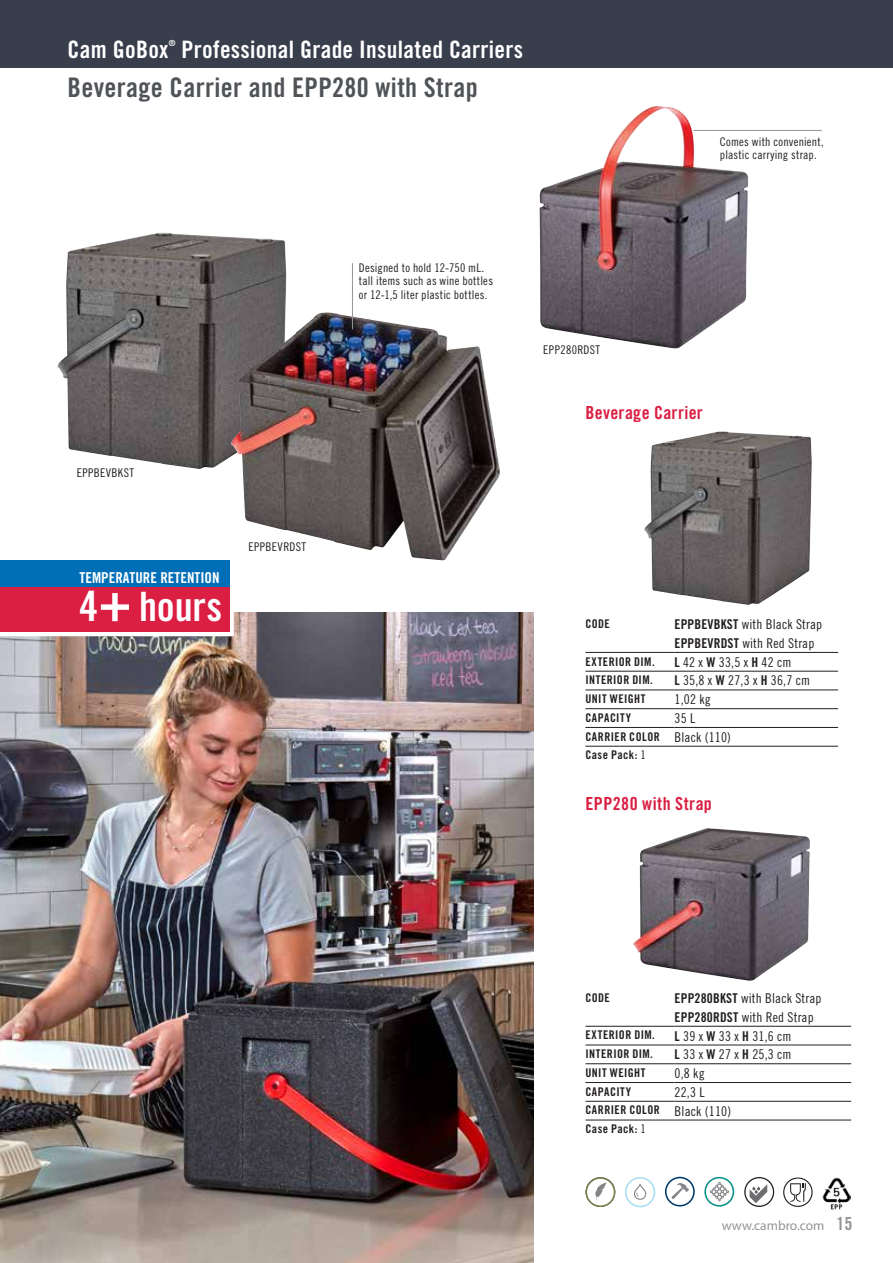
<style>
.page{position:relative;width:893px;height:1263px;background:#fff}
.page>*{position:absolute;margin:0;border:0;box-sizing:border-box;transform-origin:0 0}
.t1{font:40.5px "Trade Gothic LT Std Bd Cn 20";letter-spacing:-.005em;color:#fff}
.t2{font:27px "Trade Gothic LT Std Bd Cn 20";letter-spacing:.015em;color:#505357}
.t3{font:24px "Trade Gothic LT Std Bd Cn 20";letter-spacing:.015em;color:#fff}
.t4{font:18px "Trade Gothic LT Std Bd Cn 20";letter-spacing:.025em;color:#da1f43}
.t5{font:15px "Trade Gothic LT Std Bd Cn 20";color:#fff}
.t6{font:13.5px/18.8px "Trade Gothic LT Std Cn 18";letter-spacing:.015em;color:#231f20}
.t7{font:13.5px "Myriad Pro";color:#939598}
.t8{font:12px/18.8px "Trade Gothic LT Std Bd Cn 20";letter-spacing:.035em;color:#231f20}
.t9{font:12px/13.5px "Trade Gothic LT Std Cn 18";letter-spacing:.02em;color:#231f20}
.t10{font:8.4px "Trade Gothic LT Std Bd Cn 20";color:#fff}
.s1{font-size:42px}
.s2{font-size:55.5px}
.s3{font-family:"Trade Gothic LT Std Bd Cn 20"}
.s4{font-family:"Trade Gothic LT Std Cn 18";font-size:13.5px}
.s5{font-family:"Trade Gothic LT Std Cn 18"}
.s6{font-family:"Trade Gothic LT Std Bd Cn 20";font-size:18px}
</style>
<div class="page">
<img style="left:0;top:612px;width:534px;height:651px">
<img style="left:539px;top:106px;width:209px;height:243px">
<img style="left:633px;top:828px;width:177px;height:153px">
<img style="left:644px;top:431px;width:168px;height:174px">
<div style="left:0;top:0;width:893px;height:68px;background:#383e4c"></div>
<svg style="left:0;top:560px;width:236px;height:78px"></svg>
<svg style="left:585px;top:1177px;width:30px;height:30px"></svg>
<svg style="left:625px;top:1177px;width:30px;height:30px"></svg>
<svg style="left:665px;top:1177px;width:30px;height:29px"></svg>
<svg style="left:704px;top:1177px;width:30px;height:29px"></svg>
<img style="left:823px;top:1177px;width:27px;height:32px">
<svg style="left:750px;top:1184px;width:17px;height:19px"></svg>
<div style="left:744px;top:1177px;width:30px;height:30px;border:1px solid #231f20;border-radius:50%"></div>
<svg style="left:783px;top:1177px;width:30px;height:30px"></svg>
<img style="left:57px;top:233px;width:229px;height:236px">
<div style="left:0;top:561px;width:230px;height:70px;background:#da1f43"></div>
<div style="left:0;top:561px;width:230px;height:26px;background:#006fb8"></div>
<img style="left:231px;top:312px;width:269px;height:248px">
<hr style="left:585px;top:690px;width:89px;height:1px;background:#231f20">
<hr style="left:674px;top:690px;width:164px;height:1px;background:#231f20">
<hr style="left:585px;top:671px;width:89px;height:1px;background:#231f20">
<hr style="left:674px;top:671px;width:164px;height:1px;background:#231f20">
<hr style="left:585px;top:708px;width:89px;height:1px;background:#231f20">
<hr style="left:674px;top:708px;width:164px;height:1px;background:#231f20">
<hr style="left:585px;top:727px;width:89px;height:1px;background:#231f20">
<hr style="left:674px;top:727px;width:164px;height:1px;background:#231f20">
<hr style="left:585px;top:652px;width:89px;height:1px;background:#231f20">
<hr style="left:674px;top:652px;width:164px;height:1px;background:#231f20">
<hr style="left:585px;top:746px;width:89px;height:1px;background:#231f20">
<hr style="left:674px;top:746px;width:164px;height:1px;background:#231f20">
<hr style="left:585px;top:1063px;width:90px;height:1px;background:#231f20">
<hr style="left:675px;top:1063px;width:176px;height:1px;background:#231f20">
<hr style="left:585px;top:1045px;width:90px;height:1px;background:#231f20">
<hr style="left:675px;top:1045px;width:176px;height:1px;background:#231f20">
<hr style="left:585px;top:1082px;width:90px;height:1px;background:#231f20">
<hr style="left:675px;top:1082px;width:176px;height:1px;background:#231f20">
<hr style="left:585px;top:1101px;width:90px;height:1px;background:#231f20">
<hr style="left:675px;top:1101px;width:176px;height:1px;background:#231f20">
<hr style="left:585px;top:1026px;width:90px;height:1px;background:#231f20">
<hr style="left:675px;top:1026px;width:176px;height:1px;background:#231f20">
<hr style="left:585px;top:1120px;width:90px;height:1px;background:#231f20">
<hr style="left:675px;top:1120px;width:176px;height:1px;background:#231f20">
<hr style="left:693px;top:130px;width:129px;height:1px;background:#939598">
<hr style="left:352px;top:263px;width:1px;height:66px;background:#939598">
<h3 class="t3" style="left:68px;top:35px;width:103px">Cam GoBox</h3>
<p class="t10" style="left:169px;top:38px;width:8px">®</p>
<h3 class="t3" style="left:181px;top:35px;width:343px">Professional Grade Insulated Carriers</h3>
<h2 class="t2" style="left:68px;top:71px;width:412px">Beverage Carrier and EPP280 with Strap</h2>
<p class="t9" style="left:720px;top:134px;width:105px">Comes with convenient, plastic carrying strap.</p>
<p class="t9" style="left:77px;top:466px;width:59px">EPPBEVBKST</p>
<p class="t5" style="left:80px;top:569px;width:141px">TEMPERATURE RETENTION</p>
<h1 class="t1" style="left:79px;top:582px;width:144px"><span class="s1">4</span><span class="s2">+</span> hours</h1>
<p class="t9" style="left:248px;top:539px;width:59px">EPPBEVRDST</p>
<p class="t9" style="left:359px;top:261px;width:136px">Designed to hold 12-750 mL. tall items such as wine bottles or 12-1,5 liter plastic bottles.</p>
<p class="t9" style="left:543px;top:342px;width:59px">EPP280RDST</p>
<h3 class="t4" style="left:585px;top:402px;width:119px">Beverage Carrier</h3>
<p class="t8" style="left:585px;top:614px;width:26px">CODE</p>
<p class="t6" style="left:674px;top:615px;width:149px"><span class="s3">EPPBEVBKST</span> with Black Strap<br><span class="s3">EPPBEVRDST</span> with Red Strap</p>
<p class="t8" style="left:585px;top:652px;width:71px">EXTERIOR DIM.</p>
<p class="t6" style="left:674px;top:652px;width:119px"><span class="s3">L</span> 42 x <span class="s3">W</span> 33,5 x <span class="s3">H</span> 42 cm</p>
<p class="t8" style="left:585px;top:671px;width:69px">INTERIOR DIM.</p>
<p class="t6" style="left:674px;top:671px;width:137px"><span class="s3">L</span> 35,8 x <span class="s3">W</span> 27,3 x <span class="s3">H</span> 36,7 cm</p>
<p class="t8" style="left:585px;top:689px;width:62px">UNIT WEIGHT</p>
<p class="t6" style="left:674px;top:690px;width:38px">1,02 kg</p>
<p class="t8" style="left:585px;top:708px;width:47px">CAPACITY</p>
<p class="t6" style="left:674px;top:709px;width:22px">35 L</p>
<p class="t8" style="left:585px;top:727px;width:147px">CARRIER COLOR <span class="s4">Black (110)<br></span>Case Pack: <span class="s5">1</span></p>
<h3 class="t4" style="left:585px;top:793px;width:128px">EPP280 with Strap</h3>
<p class="t8" style="left:585px;top:988px;width:26px">CODE</p>
<p class="t6" style="left:675px;top:989px;width:149px"><span class="s3">EPP280BKST</span> with Black Strap<br><span class="s3">EPP280RDST</span> with Red Strap</p>
<p class="t8" style="left:585px;top:1026px;width:71px">EXTERIOR DIM.</p>
<p class="t6" style="left:675px;top:1026px;width:119px"><span class="s3">L</span> 39 x <span class="s3">W</span> 33 x <span class="s3">H</span> 31,6 cm</p>
<p class="t8" style="left:585px;top:1044px;width:69px">INTERIOR DIM.</p>
<p class="t6" style="left:675px;top:1045px;width:119px"><span class="s3">L</span> 33 x <span class="s3">W</span> 27 x <span class="s3">H</span> 25,3 cm</p>
<p class="t8" style="left:585px;top:1063px;width:62px">UNIT WEIGHT</p>
<p class="t6" style="left:675px;top:1064px;width:32px">0,8 kg</p>
<p class="t8" style="left:585px;top:1082px;width:47px">CAPACITY</p>
<p class="t6" style="left:675px;top:1082px;width:32px">22,3 L</p>
<p class="t8" style="left:585px;top:1101px;width:147px">CARRIER COLOR <span class="s4">Black (110)<br></span>Case Pack: <span class="s5">1</span></p>
<p class="t7" style="left:722px;top:1217px;width:132px">www.cambro.com <span class="s6">15</span></p>
</div>
